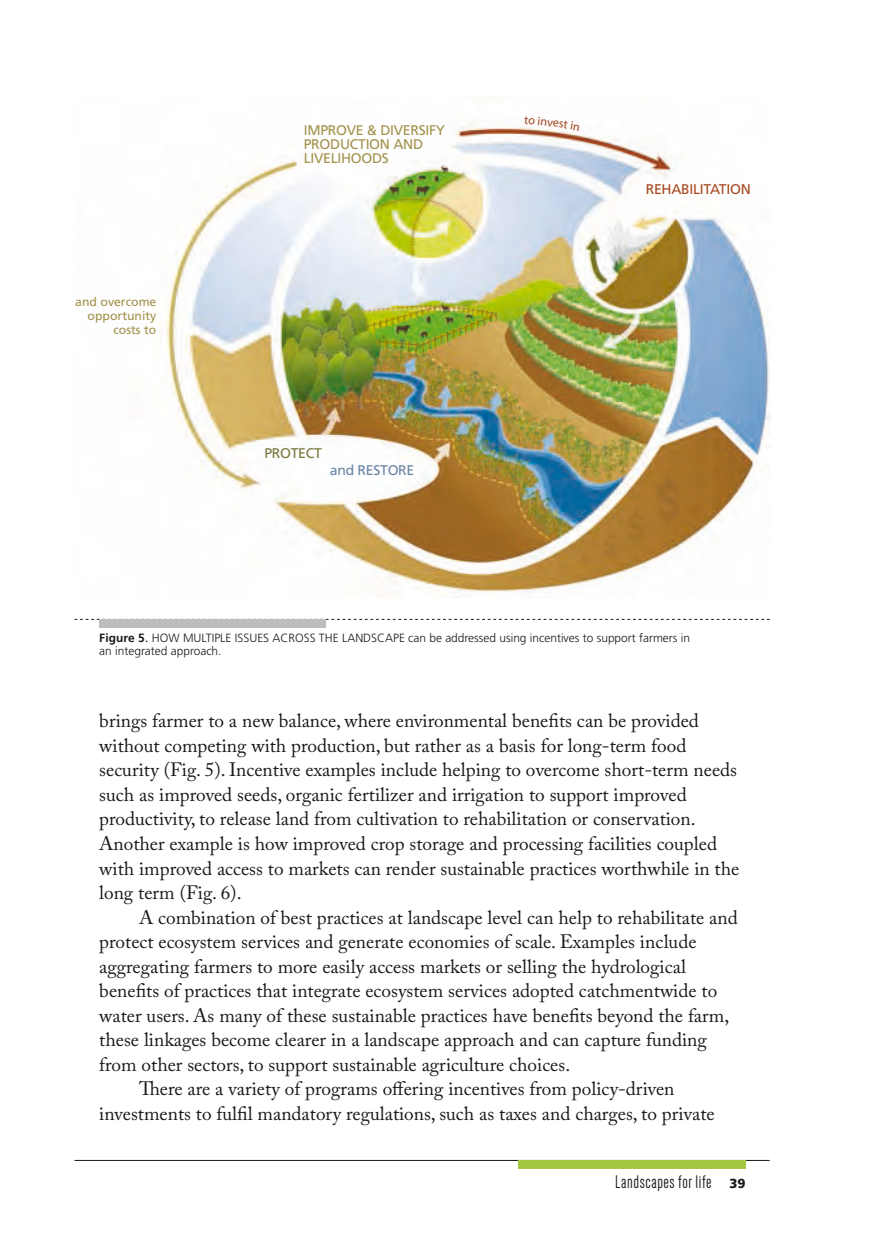
<style>
.page{position:relative;width:869px;height:1241px;background:#fff}
.page>*{position:absolute;margin:0;border:0;box-sizing:border-box;transform-origin:0 0}
.t1{font:19.25px/24.5px "Adobe Caslon Pro";color:#1a171c}
.t2{font:18.9px "Dense";letter-spacing:.03em;color:#1a171c}
.t3{font:14px/14px "Frutiger LT Std";letter-spacing:-.02em;color:#a29149}
.t4{font:14px "Frutiger LT Std";letter-spacing:-.02em;color:#a5461f}
.t5{font:14px "Frutiger LT Std";letter-spacing:-.02em;color:#6884a5}
.t6{font:14px "Frutiger LT Std";letter-spacing:-.02em;color:#7b753e}
.t7{font:900 13.12px "Frutiger LT Std";color:#1a171c}
.t8{font:12.25px/14px "Frutiger LT Std";color:#a29149;text-align:right}
.t9{font:300 11.9px "Frutiger LT Std";color:#1a171c}
.t10{font:700 11.9px "Frutiger LT Std";letter-spacing:.01em;color:#1a171c}
.s1{font-weight:400}
.s2{font-weight:300}
</style>
<div class="page">
<hr style="left:74px;top:1159px;width:695px;height:1px;background:#1a171c">
<div style="left:518px;top:1160px;width:227px;height:8px;background:#a4c641"></div>
<img style="left:166px;top:121px;width:604px;height:472px">
<svg style="left:74px;top:619px;width:695px;height:1px"></svg>
<div style="left:99px;top:619px;width:227px;height:8px;background:#bcbdbf"></div>
<svg style="left:524px;top:121px;width:55px;height:10px"></svg>
<p class="t8" style="left:75px;top:295px;width:82px">and overcome opportunity costs to</p>
<p class="t3" style="left:303px;top:123px;width:143px">IMPROVE &amp; DIVERSIFY<br>PRODUCTION AND<br>LIVELIHOODS</p>
<p class="t6" style="left:264px;top:445px;width:59px">PROTECT</p>
<p class="t5" style="left:330px;top:462px;width:86px">and RESTORE</p>
<p class="t4" style="left:645px;top:181px;width:107px">REHABILITATION</p>
<p class="t10" style="left:99px;top:631px;width:63px">Figure 5<span class="s1">.</span> <span class="s2">How</span></p>
<p class="t9" style="left:183px;top:631px;width:7px">multiple</p>
<p class="t9" style="left:235px;top:631px;width:7px">issues</p>
<p class="t9" style="left:272px;top:631px;width:9px">across</p>
<p class="t9" style="left:319px;top:631px;width:31px">the landscape</p>
<p class="t9" style="left:408px;top:631px;width:283px">can be addressed using incentives to support farmers in</p>
<p class="t9" style="left:99px;top:643px;width:124px">an integrated approach.</p>
<p class="t1" style="left:99px;top:708px;width:641px">brings farmer to a new balance, where environmental benefits can be provided without competing with production, but rather as a basis for long-term food security (Fig. 5). Incentive examples include helping to overcome short-term needs such as improved seeds, organic fertilizer and irrigation to support improved productivity, to release land from cultivation to rehabilitation or conservation.<br>Another example is how improved crop storage and processing facilities coupled with improved access to markets can render sustainable practices worthwhile in the long term (Fig. 6).</p>
<p class="t1" style="left:139px;top:904px;width:600px">A combination of best practices at landscape level can help to rehabilitate and</p>
<p class="t1" style="left:99px;top:929px;width:598px">protect ecosystem services and generate economies of scale. Examples include</p>
<p class="t1" style="left:99px;top:953px;width:588px">aggregating farmers to more easily access markets or selling the hydrological</p>
<p class="t1" style="left:99px;top:978px;width:619px">benefits of practices that integrate ecosystem services adopted catchmentwide to</p>
<p class="t1" style="left:99px;top:1002px;width:631px">water users. As many of these sustainable practices have benefits beyond the farm,</p>
<p class="t1" style="left:99px;top:1027px;width:608px">these linkages become clearer in a landscape approach and can capture funding</p>
<p class="t1" style="left:99px;top:1051px;width:472px">from other sectors, to support sustainable agriculture choices.</p>
<p class="t1" style="left:139px;top:1076px;width:536px">There are a variety of programs offering incentives from policy-driven</p>
<p class="t1" style="left:99px;top:1100px;width:616px">investments to fulfil mandatory regulations, such as taxes and charges, to private</p>
<p class="t2" style="left:615px;top:1172px;width:98px">Landscapes for life</p>
<p class="t7" style="left:729px;top:1175px;width:18px">39</p>
</div>
